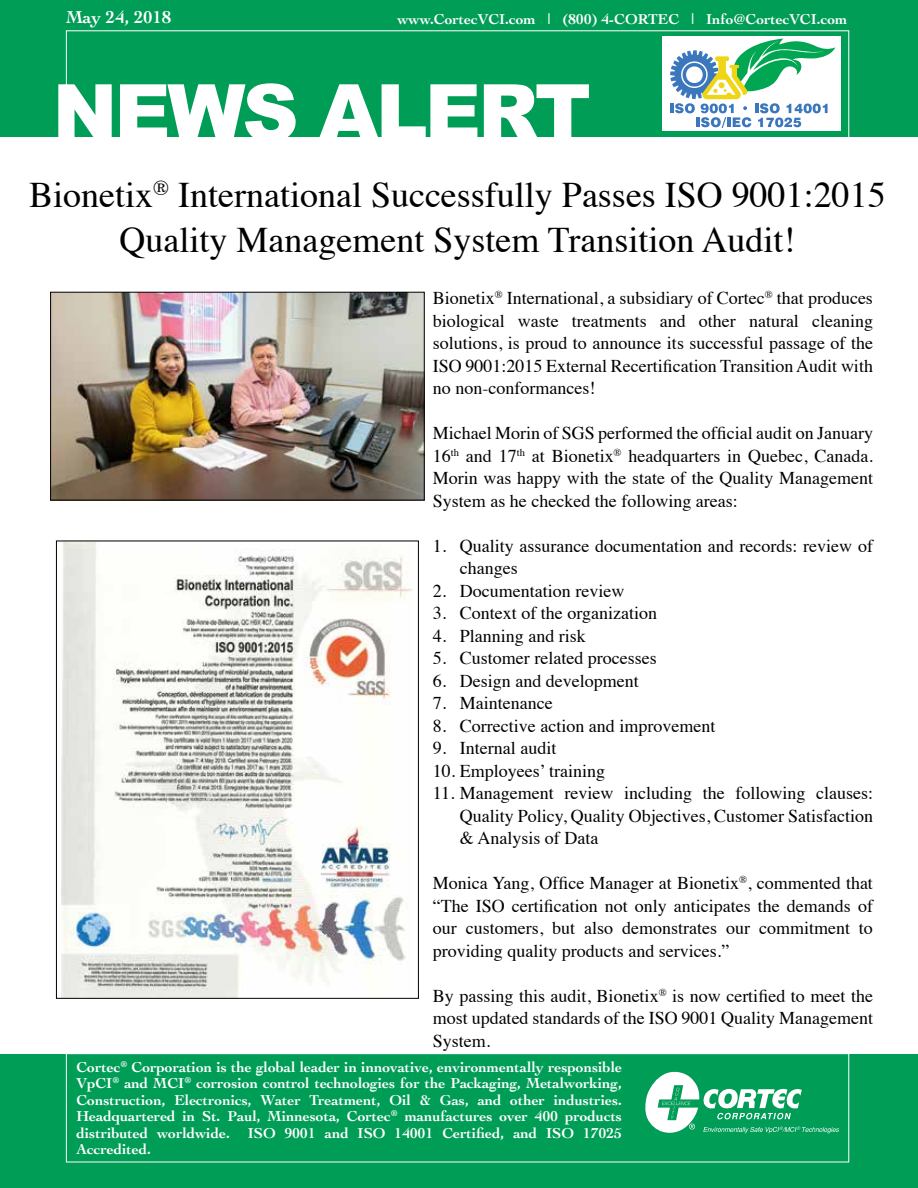
<style>
.page{position:relative;width:918px;height:1188px;background:#fff}
.page>*{position:absolute;margin:0;border:0;box-sizing:border-box;transform-origin:0 0}
.t1{font:900 78px "Arial";letter-spacing:-.04em;color:#fff}
.t2{font:36px/45px "Times";color:#000;text-align:center}
.t3{font:18px/22.5px "Times";color:#000;text-align:justify}
.t4{font:700 18px "Cochin";color:#fff}
.t5{font:700 15px/16.5px "Cochin";color:#fff;text-align:justify}
</style>
<div class="page">
<div style="left:0;top:0;width:918px;height:136px;background:#009d57"></div>
<div style="left:66px;top:30px;width:783px;height:110px;border:1px solid #fff"></div>
<div style="left:662px;top:36px;width:179px;height:94px;background:#fff"></div>
<svg style="left:670px;top:38px;width:165px;height:89px"></svg>
<div style="left:0;top:1054px;width:918px;height:134px;background:#009d57"></div>
<svg style="left:645px;top:1071px;width:194px;height:63px"></svg>
<div style="left:66px;top:1053px;width:783px;height:109px;border:1px solid #fff"></div>
<img style="left:52px;top:294px;width:370px;height:204px">
<div style="left:50px;top:292px;width:374px;height:208px;border:1px solid #000"></div>
<img style="left:62px;top:543px;width:351px;height:454px">
<p class="t4" style="left:66px;top:5px;width:107px">May 24, 2018</p>
<p class="t5" style="left:398px;top:10px;width:451px">www.CortecVCI.com | (800) 4-CORTEC | Info@CortecVCI.com</p>
<h1 class="t1" style="left:52px;top:56px;width:540px">NEWS ALERT</h1>
<h2 class="t2" style="left:29px;top:169px;width:858px">Bionetix<sup>®</sup> International Successfully Passes ISO 9001:2015<br>Quality Management System Transition Audit!</h2>
<p class="t3" style="left:433px;top:286px;width:442px">Bionetix<sup>®</sup> International, a subsidiary of Cortec<sup>®</sup> that produces biological waste treatments and other natural cleaning solutions, is proud to announce its successful passage of the ISO 9001:2015 External Recertification Transition Audit with no non-conformances!</p>
<p class="t3" style="left:433px;top:421px;width:442px">Michael Morin of SGS performed the official audit on January 16<sup>th</sup> and 17<sup>th</sup> at Bionetix<sup>®</sup> headquarters in Quebec, Canada.<br>Morin was happy with the state of the Quality Management System as he checked the following areas:</p>
<p class="t3" style="left:460px;top:533px;width:415px;text-indent:-27px">1. Quality assurance documentation and records: review of changes</p>
<p class="t3" style="left:433px;top:578px;width:193px">2. Documentation review</p>
<p class="t3" style="left:433px;top:601px;width:226px">3. Context of the organization</p>
<p class="t3" style="left:433px;top:623px;width:154px">4. Planning and risk</p>
<p class="t3" style="left:433px;top:646px;width:225px">5. Customer related processes</p>
<p class="t3" style="left:433px;top:668px;width:207px">6. Design and development</p>
<p class="t3" style="left:433px;top:691px;width:121px">7. Maintenance</p>
<p class="t3" style="left:433px;top:713px;width:284px">8. Corrective action and improvement</p>
<p class="t3" style="left:433px;top:736px;width:125px">9. Internal audit</p>
<p class="t3" style="left:433px;top:758px;width:174px">10. Employees’ training</p>
<p class="t3" style="left:460px;top:781px;width:415px;text-indent:-27px">11. Management review including the following clauses:<br>Quality Policy, Quality Objectives, Customer Satisfaction &amp; Analysis of Data</p>
<p class="t3" style="left:433px;top:871px;width:442px">Monica Yang, Office Manager at Bionetix<sup>®</sup>, commented that “The ISO certification not only anticipates the demands of our customers, but also demonstrates our commitment to providing quality products and services.”</p>
<p class="t3" style="left:433px;top:983px;width:442px">By passing this audit, Bionetix<sup>®</sup> is now certified to meet the most updated standards of the ISO 9001 Quality Management System.</p>
<p class="t5" style="left:76px;top:1058px;width:547px">Cortec<sup>®</sup> Corporation is the global leader in innovative, environmentally responsible VpCI<sup>®</sup> and MCI<sup>®</sup> corrosion control technologies for the Packaging, Metalworking, Construction, Electronics, Water Treatment, Oil &amp; Gas, and other industries.<br>Headquartered in St. Paul, Minnesota, Cortec<sup>®</sup> manufactures over 400 products distributed worldwide. ISO 9001 and ISO 14001 Certified, and ISO 17025<br>Accredited.</p>
</div>
